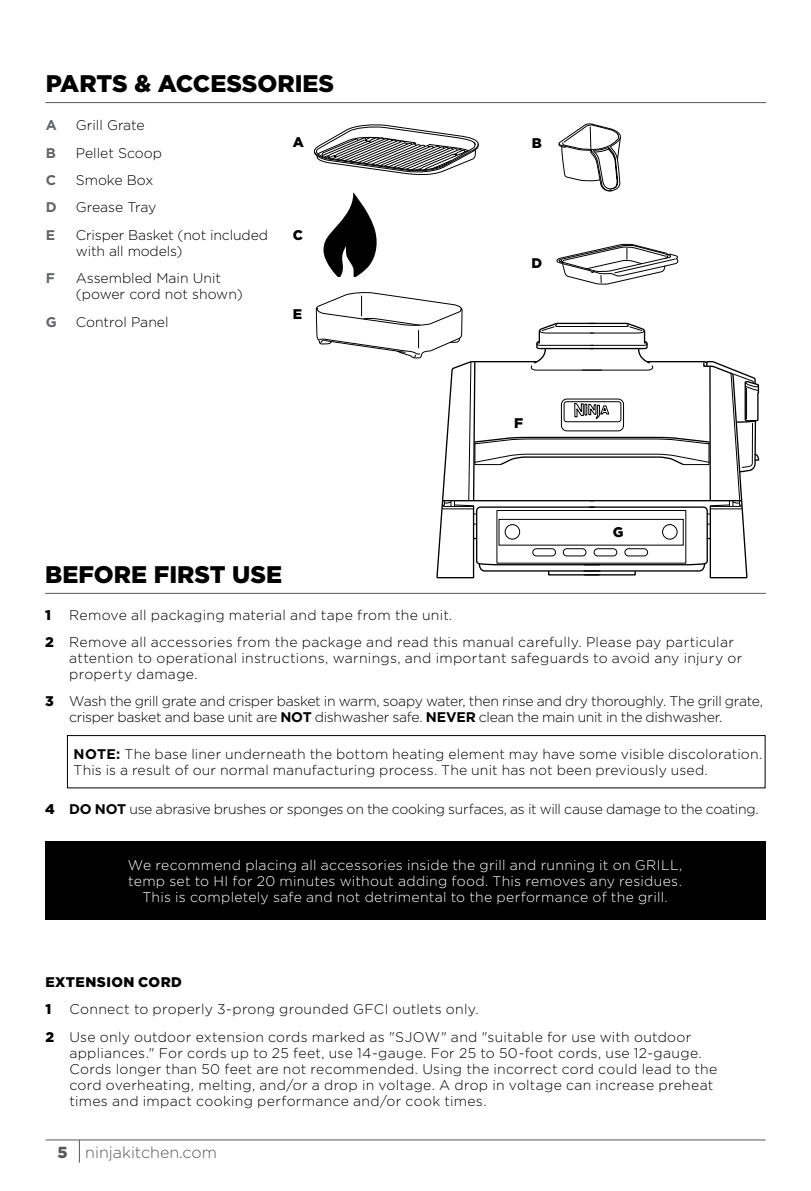
<style>
.page{position:relative;width:811px;height:1191px;background:#fff}
.page>*{position:absolute;margin:0;border:0;box-sizing:border-box;transform-origin:0 0}
.t1{font:900 24px "Gotham";color:#000}
.t2{font:300 16px "Gotham";color:#58595b}
.t3{font:300 14px/16px "Gotham";letter-spacing:.01em;color:#000}
.t4{font:300 14px/16px "Gotham";letter-spacing:.02em;color:#fff;text-align:center}
.t5{font:300 14px/16px "Gotham";letter-spacing:-.025em;color:#000}
.t6{font:300 14px "Gotham";letter-spacing:-.02em;color:#000}
.t7{font:300 14px/16px "Gotham";letter-spacing:-.01em;color:#000}
.t8{font:900 14px/27.6px "Gotham";letter-spacing:.03em;color:#000}
.t9{font:700 14px "Gotham";color:#636466}
.s1{font-weight:900}
.s2{font-weight:700}
</style>
<div class="page">
<hr style="left:45px;top:1139px;width:720px;height:1px;background:#58595b">
<svg style="left:79px;top:1140px;width:1px;height:22px"></svg>
<hr style="left:45px;top:102px;width:721px;height:1px;background:#58595b">
<hr style="left:45px;top:593px;width:721px;height:1px;background:#58595b">
<svg style="left:314px;top:124px;width:164px;height:51px"></svg>
<svg style="left:316px;top:292px;width:444px;height:287px"></svg>
<svg style="left:557px;top:244px;width:121px;height:40px"></svg>
<svg style="left:323px;top:192px;width:54px;height:85px"></svg>
<svg style="left:558px;top:123px;width:63px;height:68px"></svg>
<div style="left:45px;top:841px;width:720px;height:79px;background:#000"></div>
<div style="left:67px;top:735px;width:698px;height:53px;border:1px solid #000"></div>
<h1 class="t1" style="left:46px;top:67px;width:290px">PARTS &amp; ACCESSORIES</h1>
<p class="t9" style="left:46px;top:116px;width:13px">A</p>
<p class="t3" style="left:76px;top:117px;width:70px">Grill Grate</p>
<p class="t9" style="left:46px;top:143px;width:12px">B</p>
<p class="t3" style="left:76px;top:144px;width:88px">Pellet Scoop</p>
<p class="t9" style="left:46px;top:171px;width:12px">C</p>
<p class="t3" style="left:76px;top:172px;width:79px">Smoke Box</p>
<p class="t9" style="left:46px;top:198px;width:12px">D</p>
<p class="t7" style="left:76px;top:199px;width:82px">Grease Tray</p>
<p class="t9" style="left:46px;top:226px;width:11px">E</p>
<p class="t7" style="left:76px;top:226px;width:194px">Crisper Basket (not included with all models)</p>
<p class="t9" style="left:46px;top:269px;width:11px">F</p>
<p class="t3" style="left:76px;top:270px;width:169px">Assembled Main Unit (power cord not shown)</p>
<p class="t9" style="left:46px;top:312px;width:12px">G</p>
<p class="t3" style="left:76px;top:313px;width:94px">Control Panel</p>
<p class="t8" style="left:293px;top:128px;width:13px">A</p>
<p class="t8" style="left:293px;top:221px;width:12px">C</p>
<p class="t8" style="left:293px;top:300px;width:11px">E</p>
<h1 class="t1" style="left:45px;top:558px;width:238px">BEFORE FIRST USE</h1>
<p class="t8" style="left:532px;top:129px;width:12px">B</p>
<p class="t8" style="left:531px;top:249px;width:12px">D</p>
<p class="t8" style="left:514px;top:409px;width:11px">F</p>
<p class="t8" style="left:613px;top:518px;width:12px">G</p>
<p class="t3" style="left:45px;top:600px;width:690px;line-height:27.4px;text-indent:24px">Remove all packaging material and tape from the unit.<br><span class="s1">2</span> Remove all accessories from the package and read this manual carefully. Please pay particular</p>
<p class="t3" style="left:69px;top:649px;width:674px">attention to operational instructions, warnings, and important safeguards to avoid any injury or property damage.</p>
<p class="t5" style="left:69px;top:693px;width:695px;text-indent:-24px"><span class="s1">3</span> Wash the grill grate and crisper basket in warm, soapy water, then rinse and dry thoroughly. The grill grate, crisper basket and base unit are <span class="s2">NOT</span> dishwasher safe. <span class="s2">NEVER</span> clean the main unit in the dishwasher.</p>
<p class="t8" style="left:45px;top:600px;width:7px">1</p>
<p class="t3" style="left:74px;top:746px;width:690px"><span class="s2">NOTE:</span> The base liner underneath the bottom heating element may have some visible discoloration.<br>This is a result of our normal manufacturing process. The unit has not been previously used.</p>
<p class="t6" style="left:45px;top:799px;width:715px"><span class="s1">4</span> <span class="s2">DO NOT</span> use abrasive brushes or sponges on the cooking surfaces, as it will cause damage to the coating.</p>
<p class="t4" style="left:128px;top:857px;width:556px">We recommend placing all accessories inside the grill and running it on GRILL, temp set to HI for 20 minutes without adding food. This removes any residues.<br>This is completely safe and not detrimental to the performance of the grill.</p>
<p class="t8" style="left:45px;top:968px;width:138px">EXTENSION CORD<br>1</p>
<p class="t3" style="left:45px;top:995px;width:647px;line-height:27.4px;text-indent:24px">Connect to properly 3-prong grounded GFCI outlets only.<br><span class="s1">2</span> Use only outdoor extension cords marked as "SJOW" and "suitable for use with outdoor</p>
<p class="t3" style="left:69px;top:1044px;width:649px">appliances." For cords up to 25 feet, use 14-gauge. For 25 to 50-foot cords, use 12-gauge.<br>Cords longer than 50 feet are not recommended. Using the incorrect cord could lead to the cord overheating, melting, and/or a drop in voltage. A drop in voltage can increase preheat times and impact cooking performance and/or cook times.</p>
<p class="t2" style="left:57px;top:1142px;width:161px"><span class="s1">5</span> ninjakitchen.com</p>
</div>
